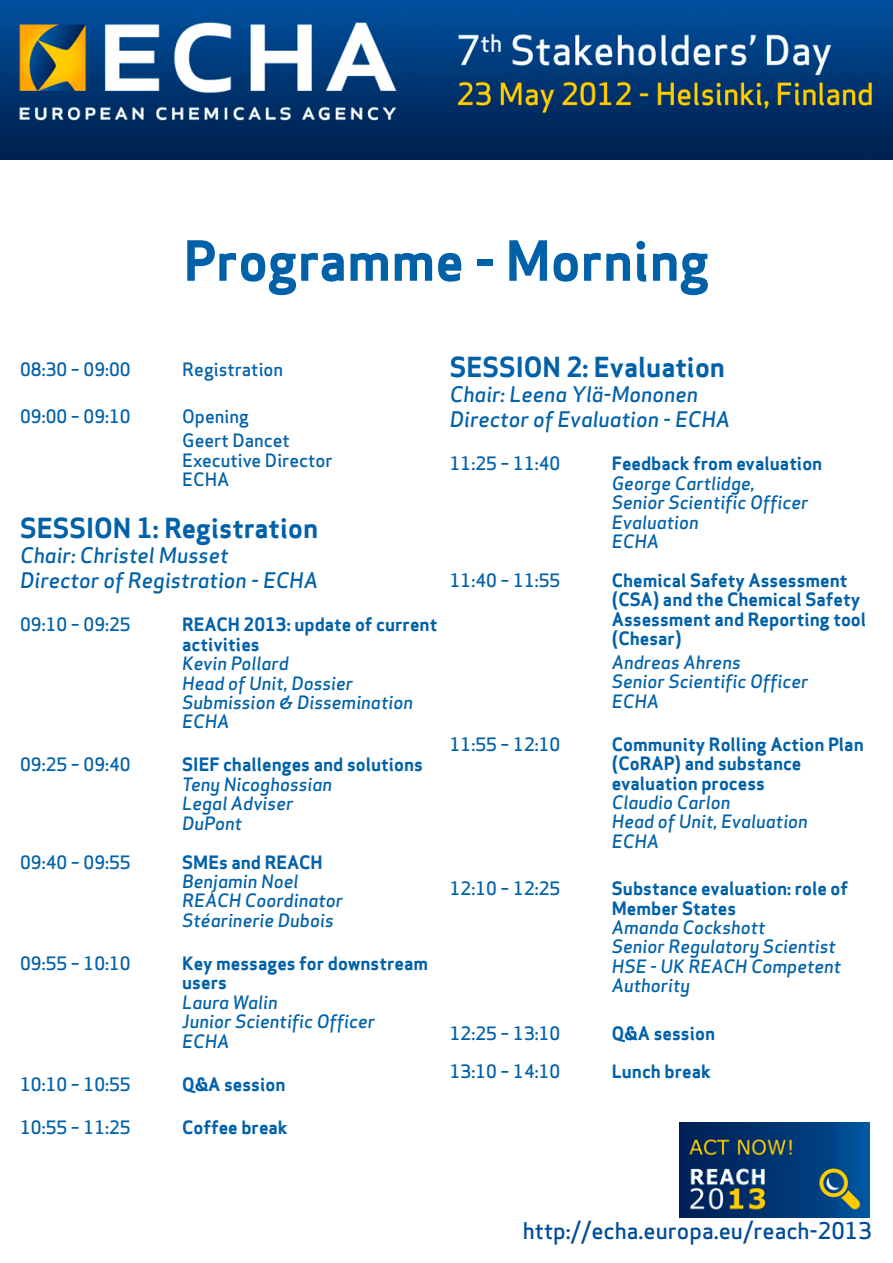
<style>
.page{position:relative;width:893px;height:1263px;background:#fff}
.page>*{position:absolute;margin:0;border:0;box-sizing:border-box;transform-origin:0 0}
.t1{font:700 54px "Apex Sans";color:#0061a9}
.t2{font:700 27px "Apex Sans";color:#0061a9}
.t3{font:500 22.5px "Apex Sans";color:#004c98}
.t4{font:italic 500 21px/25.2px "Apex Sans";color:#0061a9}
.t5{font:italic 500 18px/19.4px "Apex Sans";color:#0061a9}
.t6{font:700 18px/19.4px "Apex Sans";color:#0061a9}
.t7{font:500 18px/19.4px "Apex Sans";color:#0061a9}
.s1{font-weight:700;font-style:normal}
.s2{font-weight:500;font-style:italic}
</style>
<div class="page">
<img style="left:0;top:0;width:893px;height:159px">
<img style="left:679px;top:1123px;width:190px;height:95px">
<p class="t1" style="left:183px;top:226px;width:527px">Programme - Morning</p>
<p class="t7" style="left:20px;top:358px;width:112px">08:30 – 09:00</p>
<p class="t7" style="left:182px;top:358px;width:103px">Registration</p>
<p class="t7" style="left:20px;top:405px;width:112px">09:00 – 09:10</p>
<p class="t7" style="left:182px;top:405px;width:68px">Opening</p>
<p class="t7" style="left:182px;top:429px;width:152px">Geert Dancet<br>Executive Director<br>ECHA</p>
<p class="t2" style="left:20px;top:510px;width:300px">SESSION 1: Registration</p>
<p class="t4" style="left:20px;top:540px;width:300px">Chair: Christel Musset<br>Director of Registration - ECHA</p>
<p class="t7" style="left:20px;top:613px;width:112px">09:10 – 09:25</p>
<p class="t5" style="left:182px;top:613px;width:257px"><span class="s1">REACH 2013: update of current activities<br></span>Kevin Pollard<br>Head of Unit, Dossier<br>Submission &amp; Dissemination<br>ECHA</p>
<p class="t7" style="left:20px;top:753px;width:112px">09:25 – 09:40</p>
<p class="t5" style="left:182px;top:753px;width:242px"><span class="s1">SIEF challenges and solutions<br></span>Teny Nicoghossian<br>Legal Adviser<br>DuPont</p>
<p class="t7" style="left:20px;top:850px;width:112px">09:40 – 09:55</p>
<p class="t5" style="left:182px;top:850px;width:162px"><span class="s1">SMEs and REACH<br></span>Benjamin Noel<br>REACH Coordinator<br>Stéarinerie Dubois</p>
<p class="t7" style="left:20px;top:951px;width:112px">09:55 – 10:10</p>
<p class="t5" style="left:182px;top:951px;width:247px"><span class="s1">Key messages for downstream users<br></span>Laura Walin<br>Junior Scientific Officer<br>ECHA</p>
<p class="t7" style="left:20px;top:1072px;width:112px">10:10 – 10:55</p>
<p class="t6" style="left:182px;top:1074px;width:105px">Q&amp;A session</p>
<p class="t7" style="left:20px;top:1115px;width:112px">10:55 – 11:25</p>
<p class="t6" style="left:182px;top:1117px;width:107px">Coffee break</p>
<p class="t2" style="left:450px;top:349px;width:277px">SESSION 2: Evaluation</p>
<p class="t4" style="left:450px;top:379px;width:282px">Chair: Leena Ylä-Mononen<br>Director of Evaluation - ECHA</p>
<p class="t7" style="left:450px;top:452px;width:112px">11:25 – 11:40</p>
<p class="t5" style="left:612px;top:452px;width:212px"><span class="s1">Feedback from evaluation<br></span>George Cartlidge,<br>Senior Scientific Officer<br>Evaluation<br>ECHA</p>
<p class="t7" style="left:450px;top:568px;width:112px">11:40 – 11:55</p>
<p class="t6" style="left:612px;top:570px;width:256px">Chemical Safety Assessment (CSA) and the Chemical Safety<br>Assessment and Reporting tool (Chesar)</p>
<p class="t5" style="left:612px;top:650px;width:198px">Andreas Ahrens<br>Senior Scientific Officer<br>ECHA</p>
<p class="t7" style="left:450px;top:732px;width:112px">11:55 – 12:10</p>
<p class="t6" style="left:612px;top:734px;width:253px">Community Rolling Action Plan (CoRAP) and substance evaluation process<br><span class="s2">Claudio Carlon<br>Head of Unit, Evaluation<br>ECHA</span></p>
<p class="t7" style="left:450px;top:876px;width:112px">12:10 – 12:25</p>
<p class="t5" style="left:612px;top:876px;width:238px"><span class="s1">Substance evaluation: role of<br>Member States<br></span>Amanda Cockshott<br>Senior Regulatory Scientist<br>HSE - UK REACH Competent<br>Authority</p>
<p class="t7" style="left:450px;top:1021px;width:112px">12:25 – 13:10</p>
<p class="t6" style="left:612px;top:1023px;width:105px">Q&amp;A session</p>
<p class="t7" style="left:450px;top:1060px;width:112px">13:10 – 14:10</p>
<p class="t6" style="left:612px;top:1062px;width:101px">Lunch break</p>
<p class="t3" style="left:523px;top:1211px;width:351px">http://echa.europa.eu/reach-2013</p>
</div>
